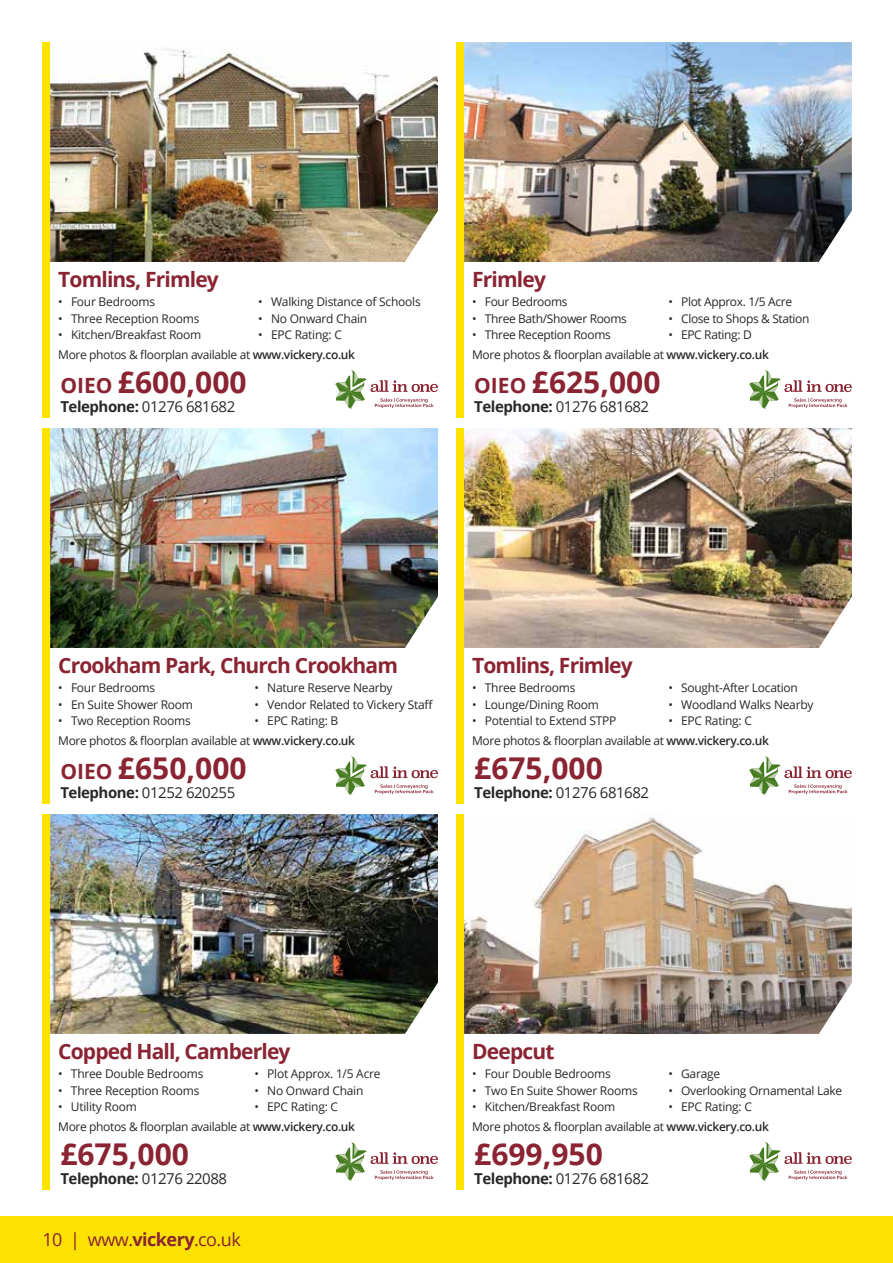
<style>
.page{position:relative;width:893px;height:1263px;background:#fff}
.page>*{position:absolute;margin:0;border:0;box-sizing:border-box;transform-origin:0 0}
.t1{font:700 30px "Open Sans";color:#8a2432}
.t2{font:700 21px "Open Sans";letter-spacing:-.04em;color:#8a2432}
.t3{font:18px "Open Sans";letter-spacing:-.03em;color:#8a2432}
.t4{font:15px "Open Sans";letter-spacing:-.03em;color:#282827}
.t5{font:700 15px "Open Sans";letter-spacing:-.03em;color:#282827}
.t6{font:12px "Open Sans";letter-spacing:-.02em;color:#282827}
.s1{font-weight:600}
.s2{font-size:21px}
.s3{font-weight:700}
.s4{font-weight:400}
</style>
<div class="page">
<div style="left:43px;top:42px;width:7px;height:375px;background:#fce200"></div>
<div style="left:456px;top:42px;width:8px;height:375px;background:#fce200"></div>
<div style="left:43px;top:428px;width:7px;height:375px;background:#fce200"></div>
<div style="left:456px;top:428px;width:8px;height:375px;background:#fce200"></div>
<div style="left:43px;top:814px;width:7px;height:375px;background:#fce200"></div>
<div style="left:456px;top:814px;width:8px;height:375px;background:#fce200"></div>
<img style="left:50px;top:49px;width:388px;height:213px">
<img style="left:464px;top:42px;width:388px;height:220px">
<img style="left:50px;top:428px;width:388px;height:220px">
<img style="left:464px;top:428px;width:388px;height:220px">
<img style="left:50px;top:814px;width:388px;height:220px">
<img style="left:464px;top:817px;width:388px;height:217px">
<div style="left:0;top:1216px;width:893px;height:47px;background:#fce200"></div>
<svg style="left:335px;top:1142px;width:103px;height:39px"></svg>
<svg style="left:749px;top:1142px;width:103px;height:39px"></svg>
<svg style="left:335px;top:756px;width:103px;height:39px"></svg>
<svg style="left:749px;top:756px;width:103px;height:39px"></svg>
<svg style="left:335px;top:370px;width:103px;height:39px"></svg>
<svg style="left:749px;top:370px;width:103px;height:39px"></svg>
<h2 class="t2" style="left:58px;top:264px;width:162px">Tomlins, Frimley</h2>
<h2 class="t2" style="left:472px;top:264px;width:75px">Frimley</h2>
<p class="t6" style="left:58px;top:294px;width:98px">• Four Bedrooms</p>
<p class="t6" style="left:58px;top:310px;width:143px">• Three Reception Rooms</p>
<p class="t6" style="left:58px;top:327px;width:145px">• Kitchen/Breakfast Room</p>
<p class="t6" style="left:258px;top:294px;width:164px">• Walking Distance of Schools</p>
<p class="t6" style="left:258px;top:310px;width:110px">• No Onward Chain</p>
<p class="t6" style="left:258px;top:327px;width:85px">• EPC Rating: C</p>
<p class="t6" style="left:472px;top:294px;width:97px">• Four Bedrooms</p>
<p class="t6" style="left:472px;top:310px;width:156px">• Three Bath/Shower Rooms</p>
<p class="t6" style="left:472px;top:327px;width:140px">• Three Reception Rooms</p>
<p class="t6" style="left:668px;top:294px;width:125px">• Plot Approx. 1/5 Acre</p>
<p class="t6" style="left:668px;top:310px;width:143px">• Close to Shops &amp; Station</p>
<p class="t6" style="left:668px;top:327px;width:85px">• EPC Rating: D</p>
<p class="t6" style="left:58px;top:346px;width:298px">More photos &amp; floorplan available at <span class="s1">www.vickery.co.uk</span></p>
<p class="t6" style="left:472px;top:346px;width:298px">More photos &amp; floorplan available at <span class="s1">www.vickery.co.uk</span></p>
<h1 class="t1" style="left:60px;top:361px;width:188px"><span class="s2">OIEO</span> £600,000</h1>
<h1 class="t1" style="left:474px;top:361px;width:188px"><span class="s2">OIEO</span> £625,000</h1>
<p class="t4" style="left:60px;top:397px;width:176px"><span class="s3">Telephone:</span> 01276 681682</p>
<p class="t4" style="left:474px;top:397px;width:176px"><span class="s3">Telephone:</span> 01276 681682</p>
<h2 class="t2" style="left:58px;top:650px;width:341px">Crookham Park, Church Crookham</h2>
<h2 class="t2" style="left:472px;top:650px;width:162px">Tomlins, Frimley</h2>
<p class="t6" style="left:58px;top:680px;width:98px">• Four Bedrooms</p>
<p class="t6" style="left:58px;top:696px;width:136px">• En Suite Shower Room</p>
<p class="t6" style="left:58px;top:713px;width:134px">• Two Reception Rooms</p>
<p class="t6" style="left:254px;top:680px;width:140px">• Nature Reserve Nearby</p>
<p class="t6" style="left:254px;top:696px;width:180px">• Vendor Related to Vickery Staff</p>
<p class="t6" style="left:254px;top:713px;width:85px">• EPC Rating: B</p>
<p class="t6" style="left:472px;top:680px;width:105px">• Three Bedrooms</p>
<p class="t6" style="left:472px;top:696px;width:128px">• Lounge/Dining Room</p>
<p class="t6" style="left:472px;top:713px;width:146px">• Potential to Extend STPP</p>
<p class="t6" style="left:668px;top:680px;width:131px">• Sought-After Location</p>
<p class="t6" style="left:668px;top:696px;width:147px">• Woodland Walks Nearby</p>
<p class="t6" style="left:668px;top:713px;width:85px">• EPC Rating: C</p>
<p class="t6" style="left:58px;top:732px;width:298px">More photos &amp; floorplan available at <span class="s1">www.vickery.co.uk</span></p>
<p class="t6" style="left:472px;top:732px;width:298px">More photos &amp; floorplan available at <span class="s1">www.vickery.co.uk</span></p>
<h1 class="t1" style="left:60px;top:747px;width:188px"><span class="s2">OIEO</span> £650,000</h1>
<h1 class="t1" style="left:474px;top:747px;width:130px">£675,000</h1>
<p class="t4" style="left:60px;top:783px;width:176px"><span class="s3">Telephone:</span> 01252 620255</p>
<p class="t4" style="left:474px;top:783px;width:176px"><span class="s3">Telephone:</span> 01276 681682</p>
<h2 class="t2" style="left:58px;top:1036px;width:234px">Copped Hall, Camberley</h2>
<h2 class="t2" style="left:472px;top:1036px;width:84px">Deepcut</h2>
<p class="t6" style="left:58px;top:1065px;width:147px">• Three Double Bedrooms</p>
<p class="t6" style="left:58px;top:1082px;width:143px">• Three Reception Rooms</p>
<p class="t6" style="left:58px;top:1098px;width:80px">• Utility Room</p>
<p class="t6" style="left:254px;top:1065px;width:128px">• Plot Approx. 1/5 Acre</p>
<p class="t6" style="left:254px;top:1082px;width:110px">• No Onward Chain</p>
<p class="t6" style="left:254px;top:1098px;width:85px">• EPC Rating: C</p>
<p class="t6" style="left:472px;top:1065px;width:140px">• Four Double Bedrooms</p>
<p class="t6" style="left:472px;top:1082px;width:167px">• Two En Suite Shower Rooms</p>
<p class="t6" style="left:472px;top:1098px;width:145px">• Kitchen/Breakfast Room</p>
<p class="t6" style="left:668px;top:1065px;width:53px">• Garage</p>
<p class="t6" style="left:668px;top:1082px;width:175px">• Overlooking Ornamental Lake</p>
<p class="t6" style="left:668px;top:1098px;width:85px">• EPC Rating: C</p>
<p class="t6" style="left:58px;top:1118px;width:298px">More photos &amp; floorplan available at <span class="s1">www.vickery.co.uk</span></p>
<p class="t6" style="left:472px;top:1118px;width:298px">More photos &amp; floorplan available at <span class="s1">www.vickery.co.uk</span></p>
<h1 class="t1" style="left:60px;top:1133px;width:130px">£675,000</h1>
<h1 class="t1" style="left:474px;top:1133px;width:130px">£699,950</h1>
<p class="t5" style="left:60px;top:1168px;width:168px">Telephone: <span class="s4">01276 22088</span></p>
<p class="t4" style="left:474px;top:1169px;width:176px"><span class="s3">Telephone:</span> 01276 681682</p>
<h3 class="t3" style="left:43px;top:1227px;width:200px">10 | www.<span class="s3">vickery</span>.co.uk</h3>
</div>
